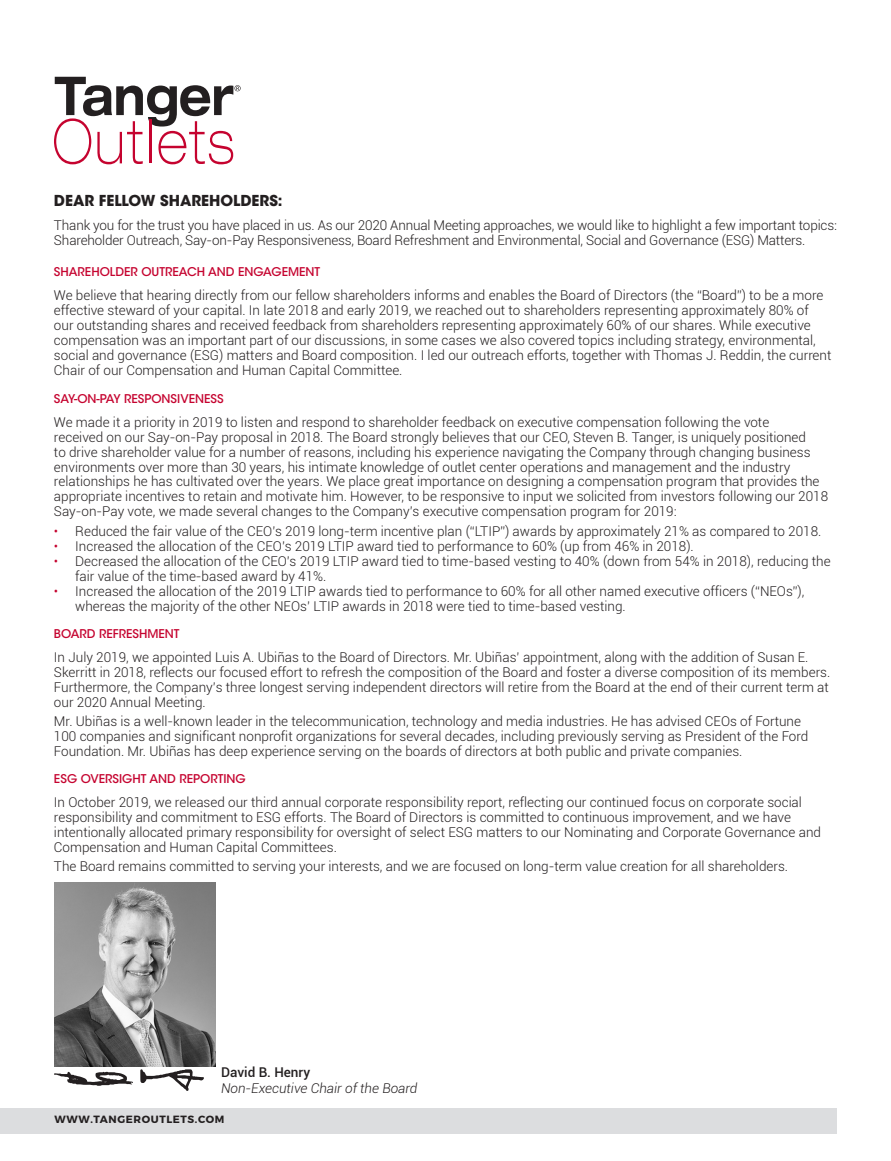
<style>
.page{position:relative;width:891px;height:1161px;background:#fff}
.page>*{position:absolute;margin:0;border:0;box-sizing:border-box;transform-origin:0 0}
.t1{font:700 15px "ITC Avant Garde Std";color:#231f20}
.t2{font:300 13.5px/15px "Roboto";color:#231f20}
.t3{font:italic 300 13.5px "Roboto";color:#231f20}
.t4{font:500 13.5px "Roboto";color:#231f20}
.t5{font:500 12px "ITC Avant Garde Std";color:#c5032f}
.t6{font:700 10.5px "Montserrat";letter-spacing:.06em;color:#231f20}
.s1{color:#c5032f}
</style>
<div class="page">
<div style="left:0;top:1108px;width:837px;height:25px;background:#dcdddf"></div>
<svg style="left:54px;top:77px;width:187px;height:87px"></svg>
<img style="left:54px;top:883px;width:162px;height:184px">
<svg style="left:140px;top:1069px;width:64px;height:22px"></svg>
<svg style="left:54px;top:1072px;width:79px;height:14px"></svg>
<p class="t1" style="left:54px;top:194px;width:230px">DEAR FELLOW SHAREHOLDERS:</p>
<p class="t2" style="left:54px;top:218px;width:784px">Thank you for the trust you have placed in us. As our 2020 Annual Meeting approaches, we would like to highlight a few important topics:<br>Shareholder Outreach, Say-on-Pay Responsiveness, Board Refreshment and Environmental, Social and Governance (ESG) Matters.</p>
<p class="t5" style="left:54px;top:267px;width:268px">SHAREHOLDER OUTREACH AND ENGAGEMENT</p>
<p class="t2" style="left:54px;top:288px;width:779px">We believe that hearing directly from our fellow shareholders informs and enables the Board of Directors (the “Board”) to be a more effective steward of your capital. In late 2018 and early 2019, we reached out to shareholders representing approximately 80% of our outstanding shares and received feedback from shareholders representing approximately 60% of our shares. While executive compensation was an important part of our discussions, in some cases we also covered topics including strategy, environmental, social and governance (ESG) matters and Board composition. I led our outreach efforts, together with Thomas J. Reddin, the current Chair of our Compensation and Human Capital Committee.</p>
<p class="t5" style="left:54px;top:393px;width:171px">SAY-ON-PAY RESPONSIVENESS</p>
<p class="t2" style="left:54px;top:414px;width:776px">We made it a priority in 2019 to listen and respond to shareholder feedback on executive compensation following the vote<br>received on our Say-on-Pay proposal in 2018. The Board strongly believes that our CEO, Steven B. Tanger, is uniquely positioned<br>to drive shareholder value for a number of reasons, including his experience navigating the Company through changing business environments over more than 30 years, his intimate knowledge of outlet center operations and management and the industry relationships he has cultivated over the years. We place great importance on designing a compensation program that provides the appropriate incentives to retain and motivate him. However, to be responsive to input we solicited from investors following our 2018<br>Say-on-Pay vote, we made several changes to the Company’s executive compensation program for 2019:</p>
<p class="t2" style="left:54px;top:524px;width:769px"><span class="s1">•</span> Reduced the fair value of the CEO’s 2019 long-term incentive plan (“LTIP”) awards by approximately 21% as compared to 2018.</p>
<p class="t2" style="left:54px;top:539px;width:641px"><span class="s1">•</span> Increased the allocation of the CEO’s 2019 LTIP award tied to performance to 60% (up from 46% in 2018).</p>
<p class="t2" style="left:75px;top:554px;width:757px;text-indent:-21px"><span class="s1">•</span> Decreased the allocation of the CEO’s 2019 LTIP award tied to time-based vesting to 40% (down from 54% in 2018), reducing the fair value of the time-based award by 41%.</p>
<p class="t2" style="left:75px;top:584px;width:731px;text-indent:-21px"><span class="s1">•</span> Increased the allocation of the 2019 LTIP awards tied to performance to 60% for all other named executive officers (“NEOs”), whereas the majority of the other NEOs’ LTIP awards in 2018 were tied to time-based vesting.</p>
<p class="t5" style="left:54px;top:629px;width:127px">BOARD REFRESHMENT</p>
<p class="t2" style="left:54px;top:650px;width:778px">In July 2019, we appointed Luis A. Ubiñas to the Board of Directors. Mr. Ubiñas’ appointment, along with the addition of Susan E.<br>Skerritt in 2018, reflects our focused effort to refresh the composition of the Board and foster a diverse composition of its members.<br>Furthermore, the Company’s three longest serving independent directors will retire from the Board at the end of their current term at our 2020 Annual Meeting.</p>
<p class="t2" style="left:54px;top:714px;width:756px">Mr. Ubiñas is a well-known leader in the telecommunication, technology and media industries. He has advised CEOs of Fortune<br>100 companies and significant nonprofit organizations for several decades, including previously serving as President of the Ford<br>Foundation. Mr. Ubiñas has deep experience serving on the boards of directors at both public and private companies.</p>
<p class="t5" style="left:54px;top:774px;width:193px">ESG OVERSIGHT AND REPORTING</p>
<p class="t2" style="left:54px;top:795px;width:769px">In October 2019, we released our third annual corporate responsibility report, reflecting our continued focus on corporate social responsibility and commitment to ESG efforts. The Board of Directors is committed to continuous improvement, and we have intentionally allocated primary responsibility for oversight of select ESG matters to our Nominating and Corporate Governance and Compensation and Human Capital Committees.</p>
<p class="t2" style="left:54px;top:859px;width:736px">The Board remains committed to serving your interests, and we are focused on long-term value creation for all shareholders.</p>
<p class="t4" style="left:221px;top:1064px;width:91px">David B. Henry</p>
<p class="t3" style="left:221px;top:1081px;width:198px">Non-Executive Chair of the Board</p>
<p class="t6" style="left:55px;top:1113px;width:171px">WWW.TANGEROUTLETS.COM</p>
</div>
